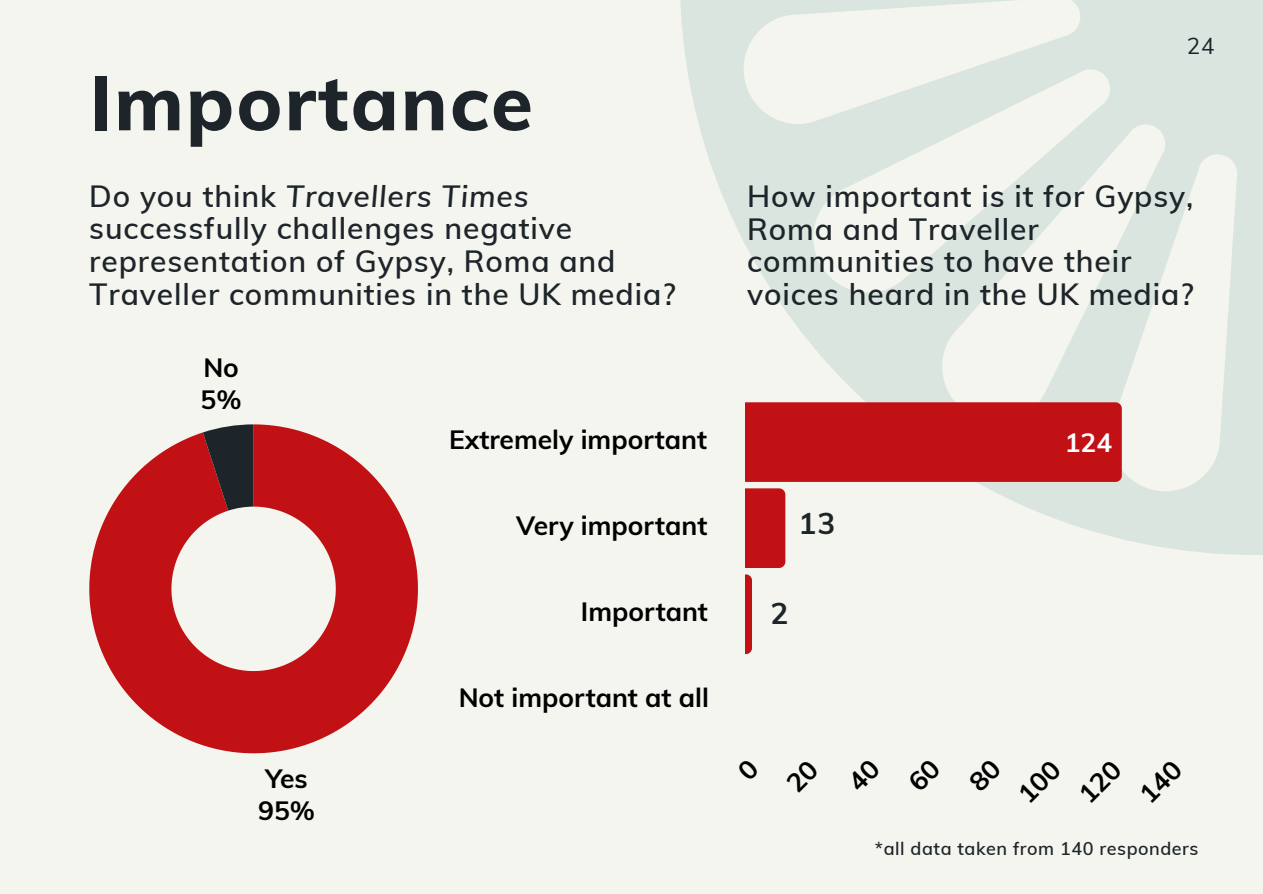
<style>
.page{position:relative;width:1263px;height:894px;background:#fff}
.page>*{position:absolute;margin:0;border:0;box-sizing:border-box;transform-origin:0 0}
.t1{font:800 76.2px "Muli";letter-spacing:.03em;color:#1d252a}
.t2{font:600 30px/32.7px "Muli";letter-spacing:.03em;color:#1d252a}
.t3{font:700 30px "Muli";color:#1d252a}
.t4{font:700 26.4px/32px "Muli";color:#000}
.t5{font:700 26.4px "Muli";color:#fff}
.t6{font:22.5px "Muli";color:#1d252a}
.t7{font:600 18px "Muli";letter-spacing:.03em;color:#1d252a}
.s1{font-style:italic}
</style>
<div class="page">
<div style="left:0;top:0;width:1263px;height:893px;background:#f5f5ef"></div>
<svg style="left:680px;top:0;width:583px;height:554px"></svg>
<svg style="left:89px;top:424px;width:329px;height:329px;fill:#c11114"></svg>
<svg style="left:203px;top:424px;width:51px;height:86px"></svg>
<div style="left:746px;top:402px;width:376px;height:80px;background:#c11114"></div>
<div style="left:746px;top:488px;width:39px;height:80px;background:#c11114"></div>
<svg style="left:746px;top:574px;width:6px;height:80px"></svg>
<p class="t1" style="left:89px;top:54px;width:445px">Importance</p>
<p class="t2" style="left:89px;top:179px;width:588px">Do you think <span class="s1">Travellers Times </span>successfully challenges negative representation of Gypsy, Roma and Traveller communities in the UK media?</p>
<p class="t4" style="left:201px;top:351px;width:43px">No<br>5%</p>
<p class="t4" style="left:258px;top:761px;width:58px">Yes<br>95%</p>
<p class="t4" style="left:449px;top:423px;width:260px">Extremely important</p>
<p class="t4" style="left:516px;top:509px;width:193px">Very important</p>
<p class="t4" style="left:581px;top:595px;width:129px">Important</p>
<p class="t4" style="left:459px;top:681px;width:252px">Not important at all</p>
<h1 class="t6" style="left:1187px;top:32px;width:29px">24</h1>
<h2 class="t2" style="left:747px;top:179px;width:448px">How important is it for Gypsy,<br>Roma and Traveller communities to have their voices heard in the UK media?</h2>
<p class="t3" style="left:798px;top:504px;width:38px">13</p>
<p class="t3" style="left:770px;top:593px;width:20px">2</p>
<p class="t5" style="left:1065px;top:425px;width:49px">124</p>
<h2 class="t7" style="left:875px;top:836px;width:325px">*all data taken from 140 responders</h2>
</div>
